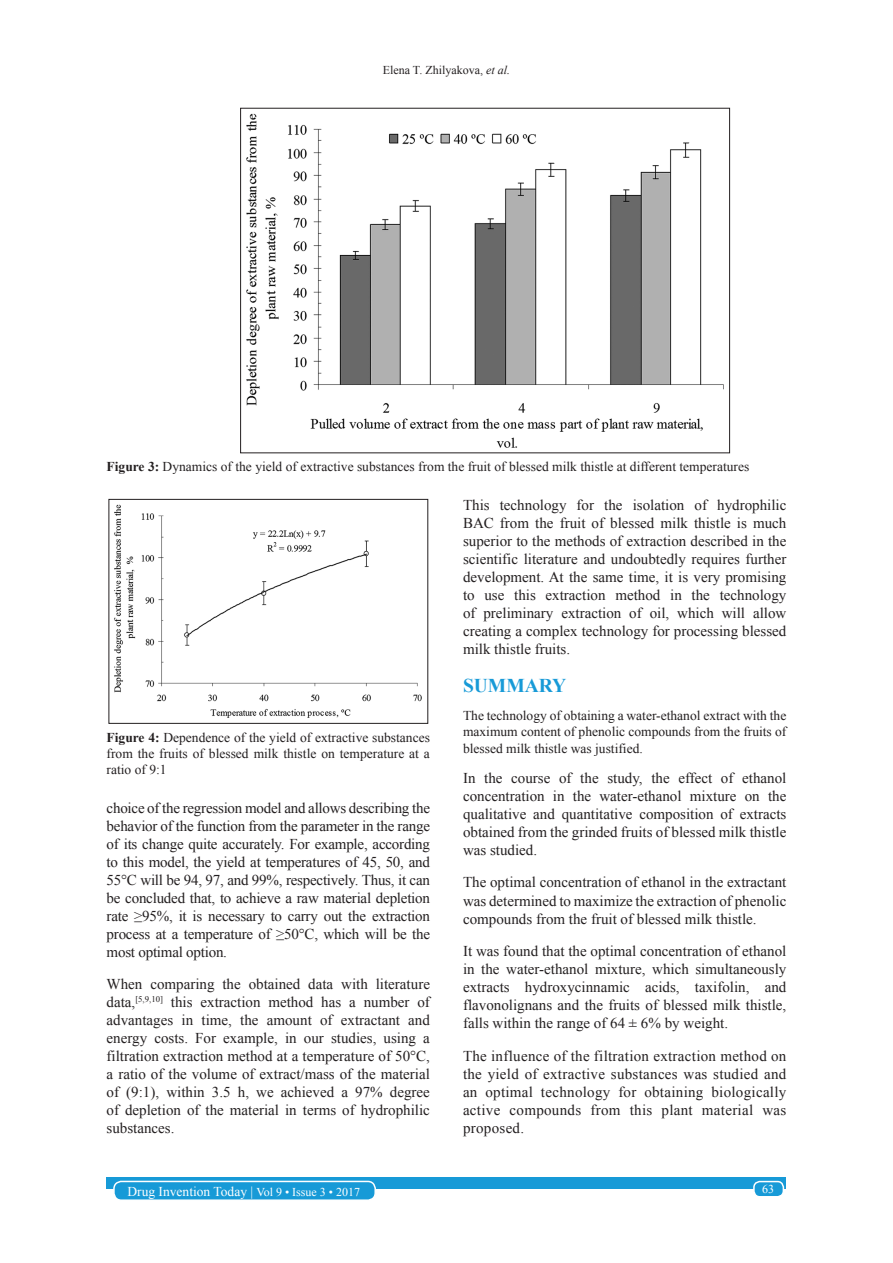
<style>
.page{position:relative;width:893px;height:1263px;background:#fff}
.page>*{position:absolute;margin:0;border:0;box-sizing:border-box;transform-origin:0 0}
.t1{font:700 19.5px "Times New Roman";color:#179ad7}
.TX{font:15px/18px "Times New Roman";color:#231f20;text-align:justify}
.FGC{font:13.5px/16.2px "Times New Roman";color:#231f20;text-align:justify}
.ABS{font:13.5px/16.2px "Times New Roman";color:#231f20;text-align:justify}
.t2{font:13.5px "Times New Roman";color:#fff}
.t3{font:12px "Times New Roman";color:#231f20}
.t4{font:12px "Times New Roman";color:#fff}
.s1{font-style:italic}
.s2{font-weight:700}
.s3{font-size:12px}
</style>
<div class="page">
<div style="left:106px;top:1177px;width:680px;height:12px;background:#179ad7"></div>
<div style="left:753px;top:1181px;width:30px;height:15px;background:#179ad7;border-radius:6px"></div>
<div style="left:752px;top:1180px;width:31px;height:17px;border:2px solid #fff;border-radius:6px"></div>
<div style="left:114px;top:1181px;width:261px;height:19px;background:#179ad7;border-radius:7px"></div>
<div style="left:113px;top:1180px;width:263px;height:21px;border:2px solid #fff;border-radius:7px"></div>
<img style="left:246px;top:113px;width:478px;height:335px">
<img style="left:114px;top:504px;width:308px;height:214px">
<p class="t3" style="left:382px;top:62px;width:129px">Elena T. Zhilyakova, <span class="s1">et al.</span></p>
<p class="FGC" style="left:106px;top:458px;width:644px"><span class="s2">Figure 3:</span> Dynamics of the yield of extractive substances from the fruit of blessed milk thistle at different temperatures</p>
<p class="FGC" style="left:106px;top:729px;width:325px"><span class="s2">Figure 4:</span> Dependence of the yield of extractive substances from the fruits of blessed milk thistle on temperature at a ratio of 9:1</p>
<p class="TX" style="left:106px;top:798px;width:325px">choice of the regression model and allows describing the behavior of the function from the parameter in the range of its change quite accurately. For example, according to this model, the yield at temperatures of 45, 50, and 55°С will be 94, 97, and 99%, respectively. Thus, it can be concluded that, to achieve a raw material depletion rate ≥95%, it is necessary to carry out the extraction process at a temperature of ≥50°C, which will be the most optimal option.</p>
<p class="TX" style="left:106px;top:974px;width:325px">When comparing the obtained data with literature data,<sup>[5,9,10]</sup> this extraction method has a number of advantages in time, the amount of extractant and energy costs. For example, in our studies, using a filtration extraction method at a temperature of 50°C, a ratio of the volume of extract/mass of the material of (9:1), within 3.5 h, we achieved a 97% degree of depletion of the material in terms of hydrophilic substances.</p>
<p class="TX" style="left:463px;top:495px;width:325px">This technology for the isolation of hydrophilic BAC from the fruit of blessed milk thistle is much superior to the methods of extraction described in the scientific literature and undoubtedly requires further development. At the same time, it is very promising to use this extraction method in the technology of preliminary extraction of oil, which will allow creating a complex technology for processing blessed milk thistle fruits.</p>
<h1 class="t1" style="left:463px;top:671px;width:105px">SUMMARY</h1>
<p class="ABS" style="left:463px;top:707px;width:325px">The technology of obtaining a water-ethanol extract with the maximum content of phenolic compounds from the fruits of blessed milk thistle was justified.</p>
<p class="TX" style="left:463px;top:768px;width:325px">In the course of the study, the effect of ethanol concentration in the water-ethanol mixture on the qualitative and quantitative composition of extracts obtained from the grinded fruits of blessed milk thistle was studied.</p>
<p class="TX" style="left:463px;top:873px;width:325px">The optimal concentration of ethanol in the extractant was determined to maximize the extraction of phenolic compounds from the fruit of blessed milk thistle.</p>
<p class="TX" style="left:463px;top:941px;width:325px">It was found that the optimal concentration of ethanol in the water-ethanol mixture, which simultaneously extracts hydroxycinnamic acids, taxifolin, and flavonolignans and the fruits of blessed milk thistle, falls within the range of 64 ± 6% by weight.</p>
<p class="TX" style="left:463px;top:1046px;width:325px">The influence of the filtration extraction method on the yield of extractive substances was studied and an optimal technology for obtaining biologically active compounds from this plant material was proposed.</p>
<p class="t2" style="left:127px;top:1181px;width:234px">Drug Invention Today | <span class="s3">Vol 9 • Issue 3 • 2017</span></p>
<p class="t4" style="left:761px;top:1180px;width:13px">63</p>
</div>
